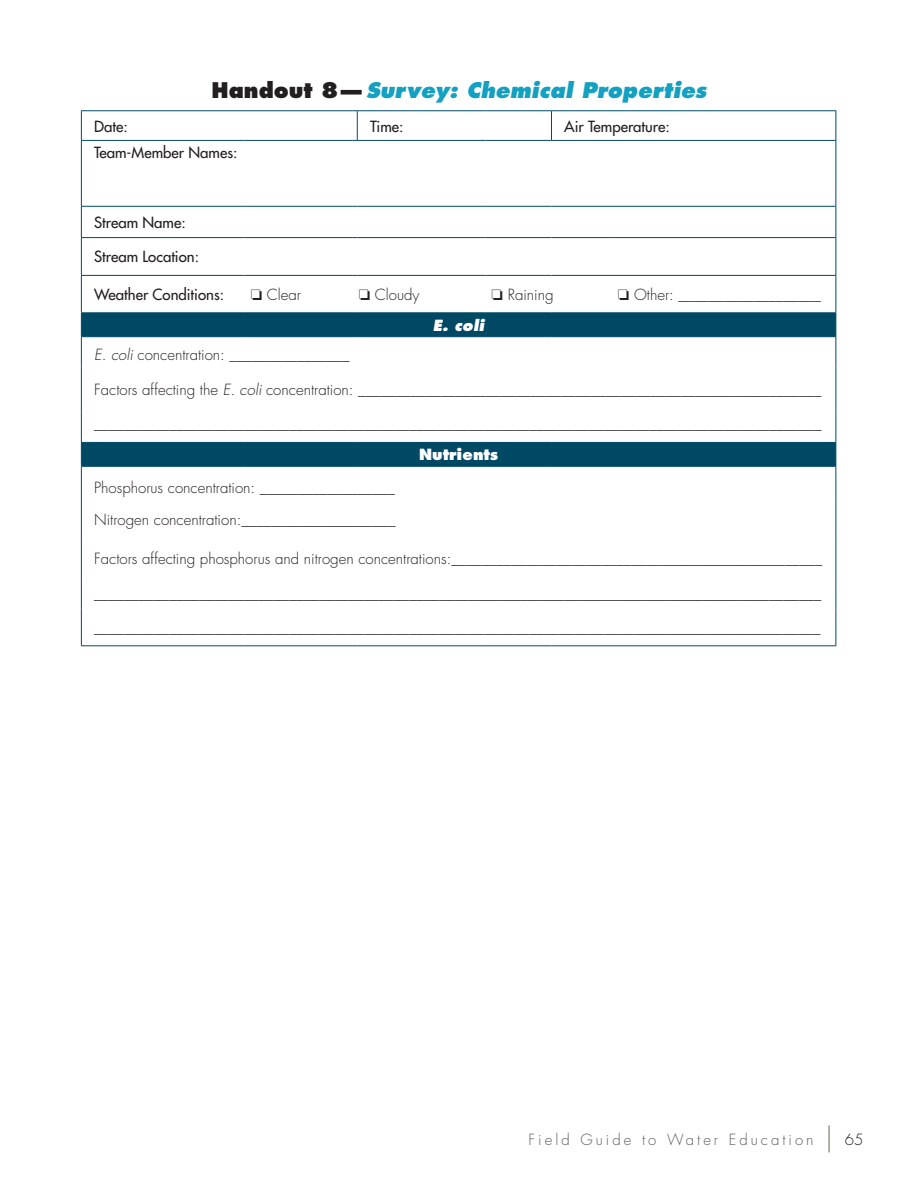
<style>
.page{position:relative;width:918px;height:1188px;background:#fff}
.page>*{position:absolute;margin:0;border:0;box-sizing:border-box;transform-origin:0 0}
.Head_2{font:italic 800 21px "Futura";color:#14a0c0}
._1st_Ph{font:300 15px "Futura";color:#231f20}
._1st_Ph-2{font:15px "Futura";color:#231f20}
.t1{font:300 15px "Futura";letter-spacing:.2em;color:#5f5f62}
._1st_Ph-3{font:800 15px "Futura";color:#fff}
._1st_Ph-4{font:italic 800 15px "Futura";color:#fff}
.s1{font-style:normal;color:#231f20}
.s2{font-style:italic}
</style>
<div class="page">
<hr style="left:828px;top:1125px;width:2px;height:27px;background:#a19689">
<svg style="left:82px;top:313px;width:754px;height:153px"></svg>
<svg style="left:81px;top:111px;width:1px;height:29px"></svg>
<hr style="left:81px;top:110px;width:164px;height:1px;background:#004964">
<hr style="left:245px;top:110px;width:108px;height:1px;background:#004964">
<hr style="left:357px;top:110px;width:129px;height:1px;background:#004964">
<hr style="left:486px;top:110px;width:66px;height:1px;background:#004964">
<svg style="left:551px;top:111px;width:1px;height:29px"></svg>
<hr style="left:552px;top:110px;width:60px;height:1px;background:#004964">
<hr style="left:612px;top:110px;width:224px;height:1px;background:#004964">
<svg style="left:836px;top:111px;width:1px;height:29px"></svg>
<hr style="left:81px;top:141px;width:1px;height:65px;background:#004964">
<hr style="left:81px;top:140px;width:164px;height:1px;background:#004964">
<hr style="left:245px;top:140px;width:108px;height:1px;background:#004964">
<svg style="left:353px;top:110px;width:5px;height:31px"></svg>
<hr style="left:357px;top:140px;width:129px;height:1px;background:#004964">
<hr style="left:486px;top:140px;width:66px;height:1px;background:#004964">
<hr style="left:552px;top:140px;width:60px;height:1px;background:#004964">
<hr style="left:612px;top:140px;width:224px;height:1px;background:#004964">
<hr style="left:836px;top:141px;width:1px;height:65px;background:#004964">
<hr style="left:81px;top:207px;width:1px;height:30px;background:#004964">
<hr style="left:81px;top:206px;width:164px;height:1px;background:#004964">
<hr style="left:245px;top:206px;width:108px;height:1px;background:#004964">
<hr style="left:357px;top:206px;width:129px;height:1px;background:#004964">
<hr style="left:486px;top:206px;width:66px;height:1px;background:#004964">
<hr style="left:552px;top:206px;width:60px;height:1px;background:#004964">
<hr style="left:612px;top:206px;width:224px;height:1px;background:#004964">
<hr style="left:836px;top:207px;width:1px;height:30px;background:#004964">
<hr style="left:81px;top:238px;width:1px;height:37px;background:#004964">
<hr style="left:81px;top:237px;width:164px;height:1px;background:#004964">
<hr style="left:245px;top:237px;width:108px;height:1px;background:#004964">
<hr style="left:357px;top:237px;width:129px;height:1px;background:#004964">
<hr style="left:486px;top:237px;width:66px;height:1px;background:#004964">
<hr style="left:552px;top:237px;width:60px;height:1px;background:#004964">
<hr style="left:612px;top:237px;width:224px;height:1px;background:#004964">
<hr style="left:836px;top:238px;width:1px;height:37px;background:#004964">
<hr style="left:81px;top:276px;width:1px;height:36px;background:#004964">
<hr style="left:81px;top:275px;width:164px;height:1px;background:#004964">
<hr style="left:245px;top:275px;width:108px;height:1px;background:#004964">
<hr style="left:357px;top:275px;width:129px;height:1px;background:#004964">
<hr style="left:486px;top:275px;width:66px;height:1px;background:#004964">
<hr style="left:552px;top:275px;width:60px;height:1px;background:#004964">
<hr style="left:612px;top:275px;width:224px;height:1px;background:#004964">
<hr style="left:836px;top:276px;width:1px;height:36px;background:#004964">
<hr style="left:81px;top:312px;width:164px;height:1px;background:#004964">
<hr style="left:245px;top:312px;width:108px;height:1px;background:#004964">
<hr style="left:357px;top:312px;width:129px;height:1px;background:#004964">
<hr style="left:486px;top:312px;width:66px;height:1px;background:#004964">
<hr style="left:552px;top:312px;width:60px;height:1px;background:#004964">
<hr style="left:612px;top:312px;width:224px;height:1px;background:#004964">
<svg style="left:81px;top:313px;width:1px;height:53px"></svg>
<hr style="left:81px;top:336px;width:164px;height:1px;background:#004964">
<hr style="left:245px;top:336px;width:108px;height:1px;background:#004964">
<hr style="left:357px;top:336px;width:129px;height:1px;background:#004964">
<hr style="left:486px;top:336px;width:66px;height:1px;background:#004964">
<hr style="left:552px;top:336px;width:60px;height:1px;background:#004964">
<hr style="left:612px;top:336px;width:224px;height:1px;background:#004964">
<svg style="left:836px;top:313px;width:1px;height:53px"></svg>
<hr style="left:81px;top:366px;width:1px;height:46px;background:#004964">
<hr style="left:836px;top:366px;width:1px;height:46px;background:#004964">
<hr style="left:81px;top:412px;width:1px;height:30px;background:#004964">
<hr style="left:836px;top:412px;width:1px;height:30px;background:#004964">
<svg style="left:81px;top:443px;width:1px;height:23px"></svg>
<hr style="left:81px;top:442px;width:164px;height:1px;background:#004964">
<hr style="left:245px;top:442px;width:108px;height:1px;background:#004964">
<hr style="left:357px;top:442px;width:129px;height:1px;background:#004964">
<hr style="left:486px;top:442px;width:66px;height:1px;background:#004964">
<hr style="left:552px;top:442px;width:60px;height:1px;background:#004964">
<hr style="left:612px;top:442px;width:224px;height:1px;background:#004964">
<svg style="left:836px;top:443px;width:1px;height:23px"></svg>
<hr style="left:81px;top:467px;width:1px;height:32px;background:#004964">
<hr style="left:81px;top:466px;width:164px;height:1px;background:#004964">
<hr style="left:245px;top:466px;width:108px;height:1px;background:#004964">
<hr style="left:357px;top:466px;width:129px;height:1px;background:#004964">
<hr style="left:486px;top:466px;width:66px;height:1px;background:#004964">
<hr style="left:552px;top:466px;width:60px;height:1px;background:#004964">
<hr style="left:612px;top:466px;width:224px;height:1px;background:#004964">
<hr style="left:836px;top:467px;width:1px;height:32px;background:#004964">
<hr style="left:81px;top:499px;width:1px;height:41px;background:#004964">
<hr style="left:81px;top:540px;width:1px;height:37px;background:#004964">
<hr style="left:81px;top:577px;width:1px;height:32px;background:#004964">
<hr style="left:836px;top:499px;width:1px;height:41px;background:#004964">
<hr style="left:836px;top:540px;width:1px;height:37px;background:#004964">
<hr style="left:836px;top:577px;width:1px;height:32px;background:#004964">
<hr style="left:81px;top:609px;width:1px;height:36px;background:#004964">
<hr style="left:81px;top:645px;width:164px;height:1px;background:#004964">
<hr style="left:245px;top:645px;width:108px;height:1px;background:#004964">
<hr style="left:357px;top:645px;width:129px;height:1px;background:#004964">
<hr style="left:486px;top:645px;width:66px;height:1px;background:#004964">
<hr style="left:552px;top:645px;width:60px;height:1px;background:#004964">
<hr style="left:612px;top:645px;width:224px;height:1px;background:#004964">
<hr style="left:836px;top:609px;width:1px;height:36px;background:#004964">
<h2 class="Head_2" style="left:212px;top:77px;width:496px"><span class="s1">Handout 8—</span> Survey: Chemical Properties</h2>
<p class="_1st_Ph-2" style="left:94px;top:116px;width:35px">Date:</p>
<p class="_1st_Ph-2" style="left:370px;top:116px;width:35px">Time:</p>
<p class="_1st_Ph-2" style="left:564px;top:116px;width:107px">Air Temperature:</p>
<p class="_1st_Ph-2" style="left:94px;top:143px;width:145px">Team-Member Names:</p>
<p class="_1st_Ph-2" style="left:94px;top:213px;width:93px">Stream Name:</p>
<p class="_1st_Ph-2" style="left:94px;top:247px;width:106px">Stream Location:</p>
<p class="_1st_Ph-2" style="left:94px;top:285px;width:131px">Weather Conditions:</p>
<p class="_1st_Ph" style="left:251px;top:286px;width:52px">□ Clear</p>
<p class="_1st_Ph" style="left:359px;top:286px;width:62px">□ Cloudy</p>
<p class="_1st_Ph" style="left:492px;top:286px;width:64px">□ Raining</p>
<p class="_1st_Ph" style="left:618px;top:286px;width:204px">□ Other: ___________________</p>
<p class="_1st_Ph-4" style="left:433px;top:316px;width:53px">E. coli</p>
<p class="_1st_Ph" style="left:94px;top:346px;width:257px"><span class="s2">E. coli</span> concentration: ________________</p>
<p class="_1st_Ph" style="left:94px;top:380px;width:729px">Factors affecting the <span class="s2">E. coli</span> concentration: ______________________________________________________________</p>
<p class="_1st_Ph" style="left:94px;top:415px;width:729px">_________________________________________________________________________________________________</p>
<p class="_1st_Ph-3" style="left:419px;top:445px;width:80px">Nutrients</p>
<p class="_1st_Ph" style="left:94px;top:479px;width:302px">Phosphorus concentration: __________________</p>
<p class="_1st_Ph" style="left:94px;top:511px;width:303px">Nitrogen concentration:_____________________</p>
<p class="_1st_Ph" style="left:94px;top:550px;width:730px">Factors affecting phosphorus and nitrogen concentrations:__________________________________________________</p>
<p class="_1st_Ph" style="left:94px;top:584px;width:729px">__________________________________________________________________________________________________</p>
<p class="_1st_Ph" style="left:94px;top:618px;width:728px">__________________________________________________________________________________________________</p>
<p class="t1" style="left:529px;top:1131px;width:287px">Field Guide to Water Education</p>
<p class="_1st_Ph" style="left:845px;top:1131px;width:20px">65</p>
</div>
